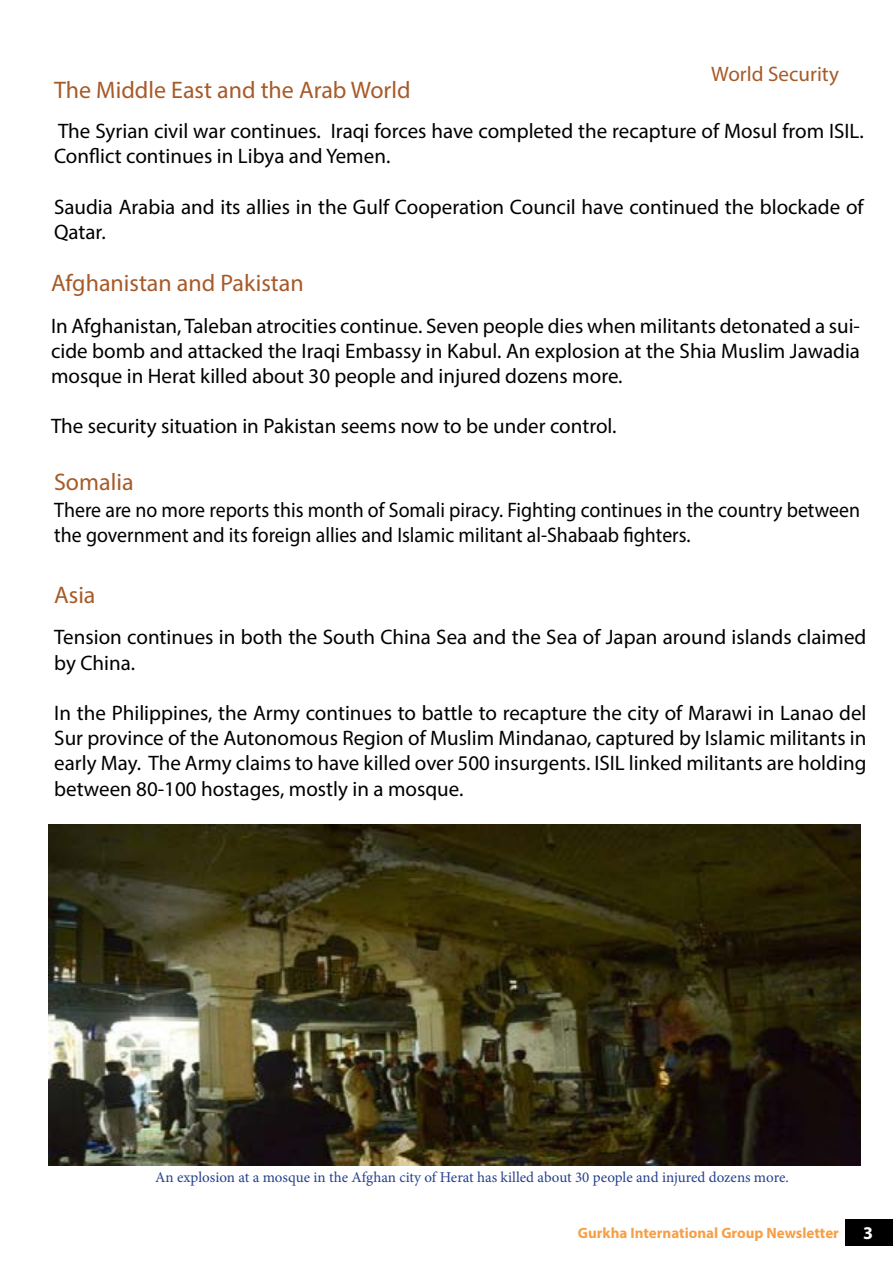
<style>
.page{position:relative;width:893px;height:1263px;background:#fff}
.page>*{position:absolute;margin:0;border:0;box-sizing:border-box;transform-origin:0 0}
.t1{font:24px "Myriad Pro";color:#a75a29}
.t2{font:21px/25.2px "Myriad Pro";color:#000}
.t3{font:21px/25.2px "Myriad Pro";color:#000;scale:.94 1}
.t4{font:21px "Myriad Pro";color:#a75a29}
.t5{font:700 18px "Myriad Pro";color:#fff}
.t6{font:15px "Minion Pro";color:#25408f}
.t7{font:700 15px "Myriad Pro";color:#f79f45}
</style>
<div class="page">
<div style="left:846px;top:1219px;width:47px;height:26px;background:#000"></div>
<img style="left:48px;top:825px;width:812px;height:340px">
<p class="t4" style="left:711px;top:61px;width:129px">World Security</p>
<p class="t1" style="left:54px;top:75px;width:358px">The Middle East and the Arab World</p>
<p class="t2" style="left:54px;top:118px;width:811px">The Syrian civil war continues. Iraqi forces have completed the recapture of Mosul from ISIL.<br>Conflict continues in Libya and Yemen.</p>
<p class="t2" style="left:54px;top:194px;width:811px">Saudia Arabia and its allies in the Gulf Cooperation Council have continued the blockade of<br>Qatar.</p>
<p class="t1" style="left:51px;top:268px;width:254px">Afghanistan and Pakistan</p>
<p class="t2" style="left:51px;top:313px;width:810px;text-align:justify">In Afghanistan, Taleban atrocities continue. Seven people dies when militants detonated a sui&shy;cide bomb and attacked the Iraqi Embassy in Kabul. An explosion at the Shia Muslim Jawadia mosque in Herat killed about 30 people and injured dozens more.</p>
<p class="t2" style="left:51px;top:413px;width:567px">The security situation in Pakistan seems now to be under control.</p>
<p class="t1" style="left:54px;top:467px;width:81px">Somalia</p>
<p class="t3" style="left:54px;top:497px;width:859px">There are no more reports this month of Somali piracy. Fighting continues in the country between the government and its foreign allies and Islamic militant al-Shabaab fighters.</p>
<p class="t1" style="left:54px;top:580px;width:43px">Asia</p>
<p class="t2" style="left:54px;top:624px;width:814px">Tension continues in both the South China Sea and the Sea of Japan around islands claimed by China.</p>
<p class="t2" style="left:54px;top:700px;width:814px;text-align:justify">In the Philippines, the Army continues to battle to recapture the city of Marawi in Lanao del Sur province of the Autonomous Region of Muslim Mindanao, captured by Islamic militants in early May. The Army claims to have killed over 500 insurgents. ISIL linked militants are holding between 80-100 hostages, mostly in a mosque.</p>
<p class="t6" style="left:155px;top:1167px;width:635px">An explosion at a mosque in the Afghan city of Herat has killed about 30 people and injured dozens more.</p>
<p class="t7" style="left:578px;top:1223px;width:263px">Gurkha International Group Newsletter</p>
<p class="t5" style="left:863px;top:1221px;width:11px">3</p>
</div>
